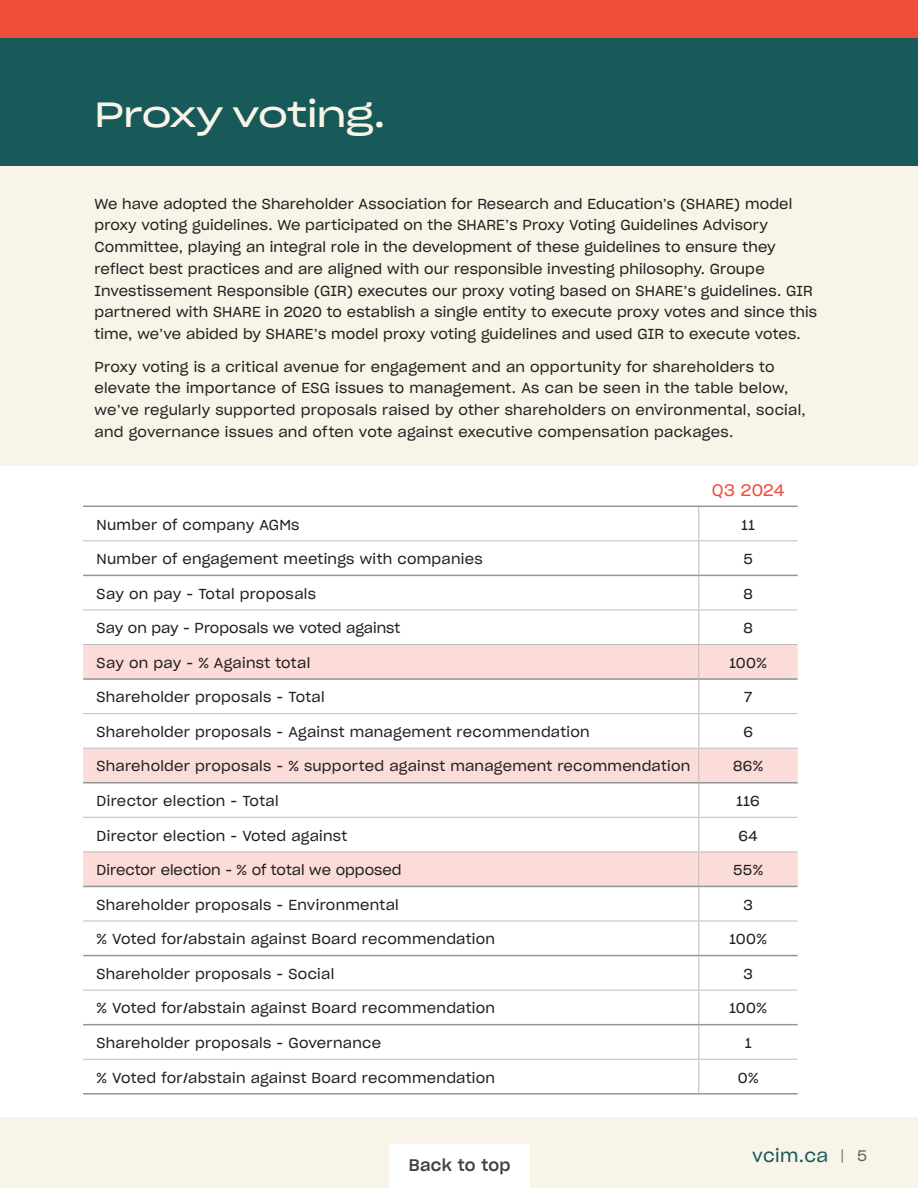
<style>
.page{position:relative;width:918px;height:1188px;background:#f8f4e7}
.page>*{position:absolute;margin:0;border:0;box-sizing:border-box;transform-origin:0 0}
.Main_Heading{font:34.5px "Sharp Grotesk Book 25";letter-spacing:-.01em;color:#f8f4e7}
.t1{font:18px "Sharp Grotesk Book 20";letter-spacing:.02em;color:#185959}
.t2{font:16.5px "Sharp Grotesk Medium 20";letter-spacing:.02em;color:#414042}
.Body{font:16.5px "Sharp Grotesk Book 20";letter-spacing:.015em;color:#f04e39}
.t3{font:15px "Sharp Grotesk Book 20";color:#636366}
.Body-2{font:14.25px/21.8px "Sharp Grotesk Book 20";letter-spacing:.015em;color:#231f20}
</style>
<div class="page">
<div style="left:0;top:0;width:918px;height:38px;background:#f04e39"></div>
<div style="left:389px;top:1145px;width:141px;height:43px;background:#fff"></div>
<svg style="left:842px;top:1149px;width:1px;height:14px"></svg>
<div style="left:0;top:38px;width:918px;height:128px;background:#185959"></div>
<div style="left:0;top:467px;width:918px;height:650px;background:#fff"></div>
<svg style="left:83px;top:645px;width:715px;height:241px"></svg>
<hr style="left:698px;top:507px;width:1px;height:33px;background:#bcbdc0">
<hr style="left:83px;top:540px;width:616px;height:1px;background:#bcbdc0">
<hr style="left:699px;top:540px;width:99px;height:1px;background:#bcbdc0">
<hr style="left:698px;top:541px;width:1px;height:34px;background:#bcbdc0">
<hr style="left:698px;top:576px;width:1px;height:34px;background:#bcbdc0">
<hr style="left:83px;top:610px;width:616px;height:1px;background:#bcbdc0">
<hr style="left:699px;top:610px;width:99px;height:1px;background:#bcbdc0">
<hr style="left:698px;top:610px;width:1px;height:34px;background:#bcbdc0">
<hr style="left:83px;top:644px;width:616px;height:1px;background:#bcbdc0">
<hr style="left:699px;top:644px;width:99px;height:1px;background:#bcbdc0">
<hr style="left:698px;top:645px;width:1px;height:33px;background:#bcbdc0">
<hr style="left:698px;top:680px;width:1px;height:33px;background:#bcbdc0">
<hr style="left:83px;top:713px;width:616px;height:1px;background:#bcbdc0">
<hr style="left:699px;top:713px;width:99px;height:1px;background:#bcbdc0">
<hr style="left:698px;top:714px;width:1px;height:34px;background:#bcbdc0">
<hr style="left:83px;top:748px;width:616px;height:1px;background:#bcbdc0">
<hr style="left:699px;top:748px;width:99px;height:1px;background:#bcbdc0">
<hr style="left:698px;top:749px;width:1px;height:33px;background:#bcbdc0">
<hr style="left:698px;top:784px;width:1px;height:33px;background:#bcbdc0">
<hr style="left:83px;top:817px;width:616px;height:1px;background:#bcbdc0">
<hr style="left:699px;top:817px;width:99px;height:1px;background:#bcbdc0">
<hr style="left:698px;top:818px;width:1px;height:33px;background:#bcbdc0">
<hr style="left:83px;top:851px;width:616px;height:1px;background:#bcbdc0">
<hr style="left:699px;top:851px;width:99px;height:1px;background:#bcbdc0">
<hr style="left:698px;top:852px;width:1px;height:34px;background:#bcbdc0">
<hr style="left:698px;top:887px;width:1px;height:34px;background:#bcbdc0">
<hr style="left:83px;top:921px;width:616px;height:1px;background:#bcbdc0">
<hr style="left:699px;top:921px;width:99px;height:1px;background:#bcbdc0">
<hr style="left:698px;top:921px;width:1px;height:34px;background:#bcbdc0">
<hr style="left:698px;top:956px;width:1px;height:34px;background:#bcbdc0">
<hr style="left:83px;top:990px;width:616px;height:1px;background:#bcbdc0">
<hr style="left:699px;top:990px;width:99px;height:1px;background:#bcbdc0">
<hr style="left:698px;top:991px;width:1px;height:33px;background:#bcbdc0">
<hr style="left:698px;top:1025px;width:1px;height:34px;background:#bcbdc0">
<hr style="left:83px;top:1059px;width:616px;height:1px;background:#bcbdc0">
<hr style="left:699px;top:1059px;width:99px;height:1px;background:#bcbdc0">
<hr style="left:698px;top:1060px;width:1px;height:33px;background:#bcbdc0">
<hr style="left:83px;top:575px;width:616px;height:1px;background:#939598">
<hr style="left:699px;top:575px;width:99px;height:1px;background:#939598">
<hr style="left:83px;top:678px;width:616px;height:2px;background:#939598">
<hr style="left:699px;top:678px;width:99px;height:2px;background:#939598">
<hr style="left:83px;top:782px;width:616px;height:2px;background:#939598">
<hr style="left:699px;top:782px;width:99px;height:2px;background:#939598">
<hr style="left:83px;top:886px;width:616px;height:1px;background:#939598">
<hr style="left:699px;top:886px;width:99px;height:1px;background:#939598">
<hr style="left:83px;top:955px;width:616px;height:1px;background:#939598">
<hr style="left:699px;top:955px;width:99px;height:1px;background:#939598">
<hr style="left:83px;top:1024px;width:616px;height:1px;background:#939598">
<hr style="left:699px;top:1024px;width:99px;height:1px;background:#939598">
<hr style="left:83px;top:1093px;width:616px;height:2px;background:#939598">
<hr style="left:699px;top:1093px;width:99px;height:2px;background:#939598">
<hr style="left:699px;top:506px;width:99px;height:1px;background:#939598">
<hr style="left:83px;top:506px;width:616px;height:1px;background:#939598">
<p class="Main_Heading" style="left:94px;top:84px;width:293px">Proxy voting.</p>
<p class="Body-2" style="left:94px;top:192px;width:724px">We have adopted the Shareholder Association for Research and Education’s (SHARE) model proxy voting guidelines. We participated on the SHARE’s Proxy Voting Guidelines Advisory Committee, playing an integral role in the development of these guidelines to ensure they reflect best practices and are aligned with our responsible investing philosophy. Groupe Investissement Responsible (GIR) executes our proxy voting based on SHARE’s guidelines. GIR partnered with SHARE in 2020 to establish a single entity to execute proxy votes and since this time, we’ve abided by SHARE’s model proxy voting guidelines and used GIR to execute votes.</p>
<p class="Body-2" style="left:94px;top:355px;width:713px">Proxy voting is a critical avenue for engagement and an opportunity for shareholders to elevate the importance of ESG issues to management. As can be seen in the table below, we’ve regularly supported proposals raised by other shareholders on environmental, social, and governance issues and often vote against executive compensation packages.</p>
<p class="Body" style="left:712px;top:477px;width:74px">Q3 2024</p>
<p class="Body-2" style="left:97px;top:513px;width:204px">Number of company AGMs</p>
<p class="Body-2" style="left:741px;top:513px;width:15px">11</p>
<p class="Body-2" style="left:97px;top:548px;width:388px">Number of engagement meetings with companies</p>
<p class="Body-2" style="left:743px;top:548px;width:11px">5</p>
<p class="Body-2" style="left:97px;top:582px;width:221px">Say on pay - Total proposals</p>
<p class="Body-2" style="left:744px;top:582px;width:11px">8</p>
<p class="Body-2" style="left:97px;top:617px;width:305px">Say on pay - Proposals we voted against</p>
<p class="Body-2" style="left:744px;top:617px;width:11px">8</p>
<p class="Body-2" style="left:97px;top:651px;width:215px">Say on pay - % Against total</p>
<p class="Body-2" style="left:729px;top:651px;width:39px">100%</p>
<p class="Body-2" style="left:97px;top:686px;width:230px">Shareholder proposals - Total</p>
<p class="Body-2" style="left:744px;top:686px;width:10px">7</p>
<p class="Body-2" style="left:97px;top:720px;width:495px">Shareholder proposals - Against management recommendation</p>
<p class="Body-2" style="left:743px;top:720px;width:11px">6</p>
<p class="Body-2" style="left:97px;top:755px;width:595px">Shareholder proposals - % supported against management recommendation</p>
<p class="Body-2" style="left:733px;top:755px;width:32px">86%</p>
<p class="Body-2" style="left:97px;top:790px;width:183px">Director election - Total</p>
<p class="Body-2" style="left:737px;top:790px;width:25px">116</p>
<p class="Body-2" style="left:97px;top:824px;width:252px">Director election - Voted against</p>
<p class="Body-2" style="left:739px;top:824px;width:21px">64</p>
<p class="Body-2" style="left:97px;top:859px;width:307px">Director election - % of total we opposed</p>
<p class="Body-2" style="left:733px;top:859px;width:32px">55%</p>
<p class="Body-2" style="left:97px;top:893px;width:304px">Shareholder proposals - Environmental</p>
<p class="Body-2" style="left:744px;top:893px;width:11px">3</p>
<p class="Body-2" style="left:97px;top:928px;width:400px">% Voted for/abstain against Board recommendation</p>
<p class="Body-2" style="left:729px;top:928px;width:39px">100%</p>
<p class="Body-2" style="left:97px;top:962px;width:239px">Shareholder proposals - Social</p>
<p class="Body-2" style="left:744px;top:962px;width:11px">3</p>
<p class="Body-2" style="left:97px;top:997px;width:400px">% Voted for/abstain against Board recommendation</p>
<p class="Body-2" style="left:729px;top:997px;width:39px">100%</p>
<p class="Body-2" style="left:97px;top:1031px;width:286px">Shareholder proposals - Governance</p>
<p class="Body-2" style="left:745px;top:1031px;width:8px">1</p>
<p class="Body-2" style="left:97px;top:1066px;width:400px">% Voted for/abstain against Board recommendation</p>
<p class="Body-2" style="left:738px;top:1066px;width:22px">0%</p>
<p class="t2" style="left:409px;top:1151px;width:103px">Back to top</p>
<p class="t1" style="left:752px;top:1141px;width:78px">vcim.ca</p>
<p class="t3" style="left:857px;top:1144px;width:11px">5</p>
</div>
